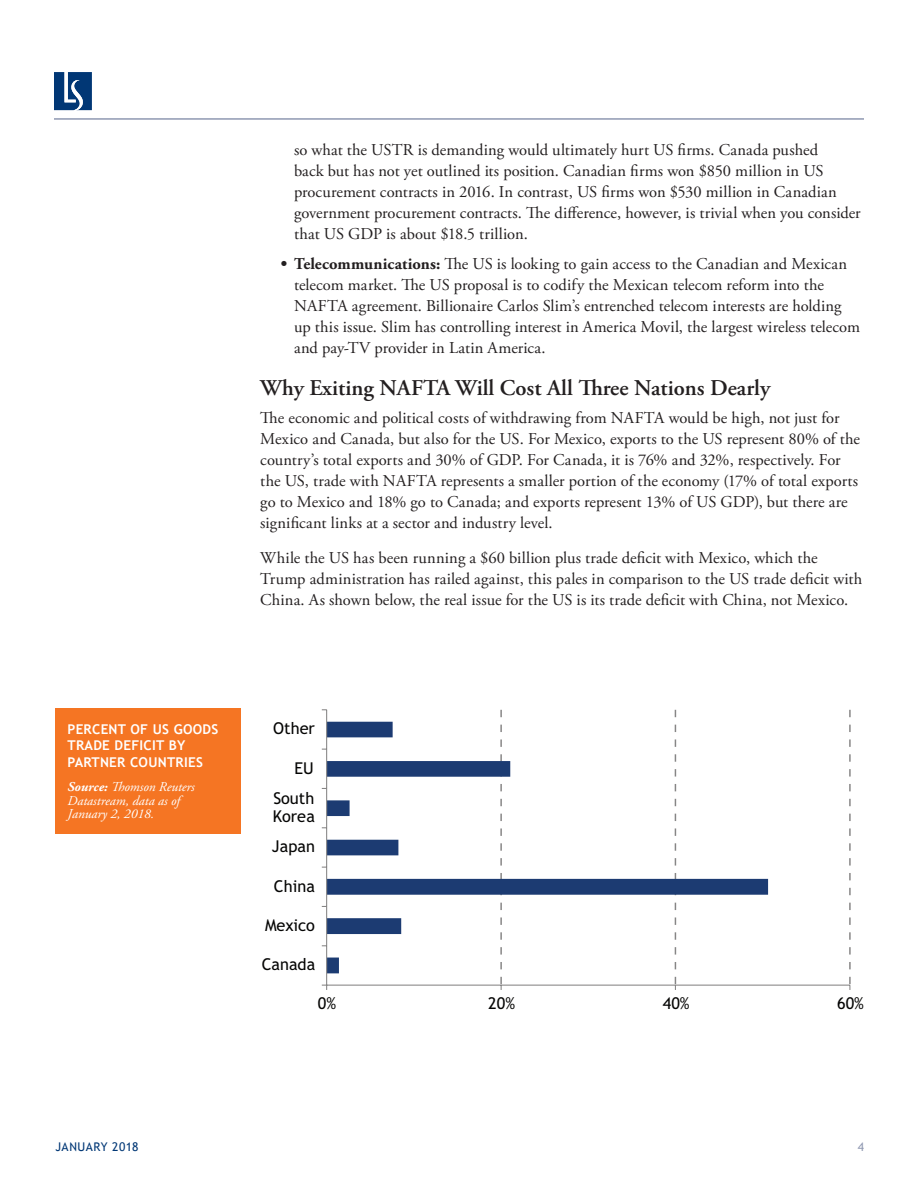
<style>
.page{position:relative;width:918px;height:1188px;background:#fff}
.page>*{position:absolute;margin:0;border:0;box-sizing:border-box;transform-origin:0 0}
.Section_Header{font:600 22.5px "Adobe Garamond Pro";color:#231f20}
.Body_Copy{font:16.5px/21px "Adobe Garamond Pro";letter-spacing:.005em;color:#231f20}
.t1{font:16.35px/18.1px "Trebuchet MS";color:#050504}
.Legal_Disclosure{font:italic 13.5px/13.5px "Adobe Garamond Pro";color:#fff}
.t2{font:700 13.5px/16.5px "Trebuchet MS";letter-spacing:.02em;color:#fff}
.t3{font:12px "Trebuchet MS";letter-spacing:.035em;color:#013775}
.t4{font:12px "Trebuchet MS";color:#8f98b1}
.s1{font-weight:700}
</style>
<div class="page">
<hr style="left:54px;top:118px;width:810px;height:2px;background:#8f98b1">
<svg style="left:54px;top:72px;width:38px;height:38px"></svg>
<div style="left:56px;top:708px;width:185px;height:126px;background:#f57523"></div>
<svg style="left:327px;top:722px;width:441px;height:251px"></svg>
<hr style="left:327px;top:985px;width:523px;height:1px;background:#878686">
<svg style="left:849px;top:710px;width:2px;height:280px"></svg>
<svg style="left:675px;top:710px;width:1px;height:280px"></svg>
<svg style="left:500px;top:710px;width:2px;height:280px"></svg>
<hr style="left:326px;top:710px;width:1px;height:275px;background:#878686">
<p class="Body_Copy" style="left:294px;top:139px;width:568px">so what the USTR is demanding would ultimately hurt US firms. Canada pushed<br>back but has not yet outlined its position. Canadian firms won $850 million in US procurement contracts in 2016. In contrast, US firms won $530 million in Canadian government procurement contracts. The difference, however, is trivial when you consider that US GDP is about $18.5 trillion.</p>
<p class="Body_Copy" style="left:294px;top:253px;width:568px;text-indent:-13px"><span class="s1">• Telecommunications:</span> The US is looking to gain access to the Canadian and Mexican telecom market. The US proposal is to codify the Mexican telecom reform into the NAFTA agreement. Billionaire Carlos Slim’s entrenched telecom interests are holding up this issue. Slim has controlling interest in America Movil, the largest wireless telecom and pay-TV provider in Latin America.</p>
<p class="Section_Header" style="left:260px;top:375px;width:511px">Why Exiting NAFTA Will Cost All Three Nations Dearly</p>
<p class="Body_Copy" style="left:260px;top:408px;width:601px">The economic and political costs of withdrawing from NAFTA would be high, not just for Mexico and Canada, but also for the US. For Mexico, exports to the US represent 80% of the country’s total exports and 30% of GDP. For Canada, it is 76% and 32%, respectively. For the US, trade with NAFTA represents a smaller portion of the economy (17% of total exports go to Mexico and 18% go to Canada; and exports represent 13% of US GDP), but there are significant links at a sector and industry level.</p>
<p class="Body_Copy" style="left:260px;top:547px;width:604px">While the US has been running a $60 billion plus trade deficit with Mexico, which the<br>Trump administration has railed against, this pales in comparison to the US trade deficit with<br>China. As shown below, the real issue for the US is its trade deficit with China, not Mexico.</p>
<p class="t2" style="left:68px;top:721px;width:152px">PERCENT OF US GOODS<br>TRADE DEFICIT BY<br>PARTNER COUNTRIES</p>
<p class="Legal_Disclosure" style="left:68px;top:781px;width:129px"><span class="s1">Source:</span> Thomson Reuters<br>Datastream, data as of<br>January 2, 2018.</p>
<p class="t1" style="left:273px;top:719px;width:43px">Other</p>
<p class="t1" style="left:294px;top:759px;width:21px">EU</p>
<p class="t1" style="left:273px;top:789px;width:44px">South<br>Korea</p>
<p class="t1" style="left:272px;top:837px;width:45px">Japan</p>
<p class="t1" style="left:274px;top:877px;width:42px">China</p>
<p class="t1" style="left:265px;top:916px;width:51px">Mexico</p>
<p class="t1" style="left:262px;top:955px;width:55px">Canada</p>
<p class="t1" style="left:318px;top:994px;width:20px">0%</p>
<p class="t1" style="left:488px;top:994px;width:28px">20%</p>
<p class="t1" style="left:663px;top:994px;width:28px">40%</p>
<p class="t1" style="left:837px;top:994px;width:28px">60%</p>
<p class="t3" style="left:56px;top:1140px;width:84px">JANUARY 2018</p>
<p class="t4" style="left:858px;top:1140px;width:8px">4</p>
</div>
